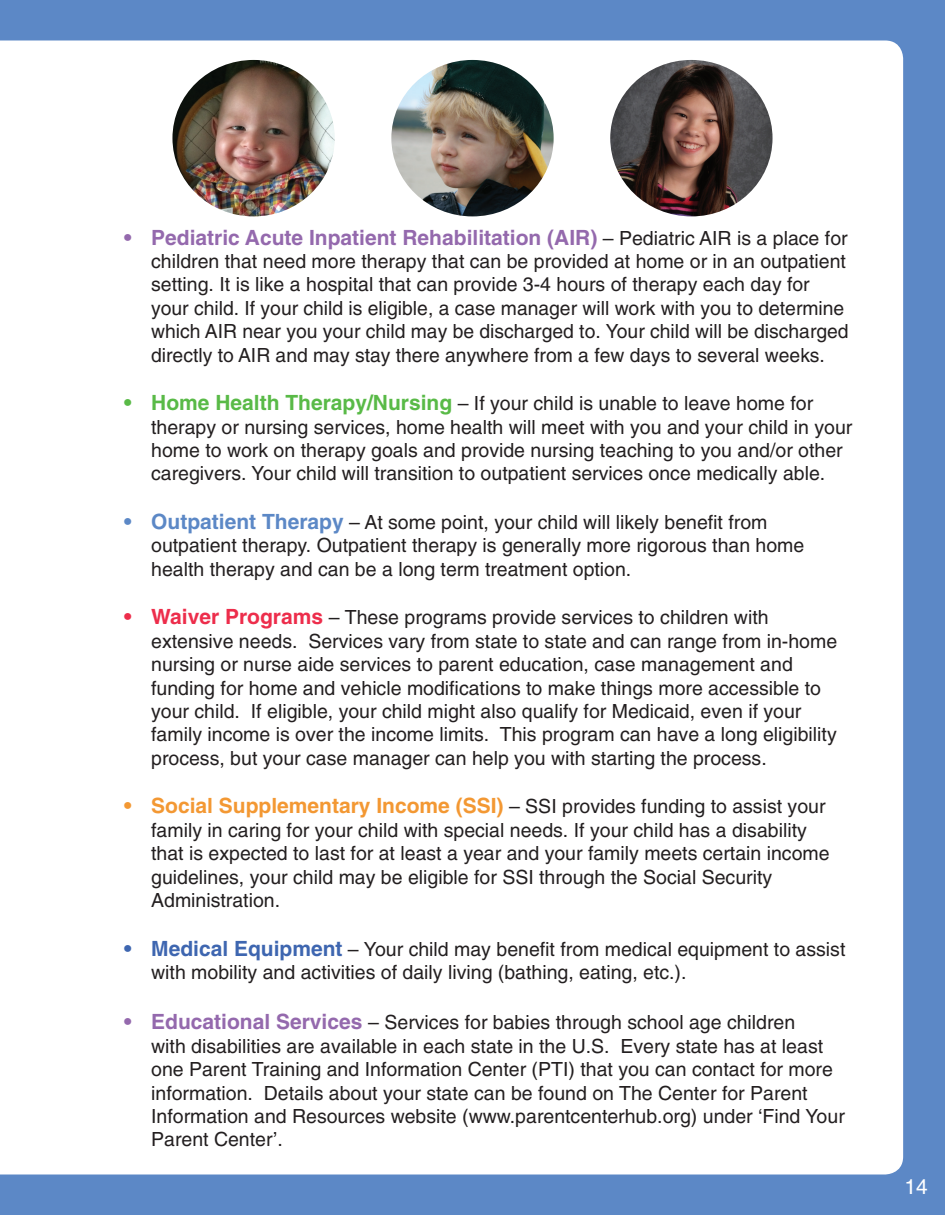
<style>
.page{position:relative;width:945px;height:1215px;background:#5c88c6}
.page>*{position:absolute;margin:0;border:0;box-sizing:border-box;transform-origin:0 0}
.t1{font:700 21px "Helvetica";color:#9469ad}
.t2{font:700 21px "Helvetica";color:#f39833}
.t3{font:21px "Helvetica";color:#fff}
.t4{font:19.5px/23.4px "Helvetica";color:#231f20}
.s1{font-weight:400;font-size:19.5px;color:#231f20}
.s2{font-weight:700;font-size:21px;color:#59ba47}
.s3{font-weight:700;font-size:21px;color:#5c88c6}
.s4{font-weight:700;font-size:21px;color:#ed2d4b}
.s5{font-weight:700;font-size:21px;color:#3e66b0}
.s6{font-weight:700;font-size:21px;color:#9469ad}
</style>
<div class="page">
<div style="left:0;top:40px;width:903px;height:1134px;background:#fff"></div>
<img style="left:172px;top:60px;width:163px;height:156px">
<img style="left:391px;top:60px;width:163px;height:156px">
<img style="left:610px;top:60px;width:163px;height:156px">
<p class="t1" style="left:124px;top:224px;width:725px">• Pediatric Acute Inpatient Rehabilitation (AIR) <span class="s1">– Pediatric AIR is a place for</span></p>
<p class="t4" style="left:151px;top:249px;width:699px">children that need more therapy that can be provided at home or in an outpatient setting. It is like a hospital that can provide 3-4 hours of therapy each day for your child. If your child is eligible, a case manager will work with you to determine which AIR near you your child may be discharged to. Your child will be discharged directly to AIR and may stay there anywhere from a few days to several weeks.</p>
<p class="t4" style="left:151px;top:392px;width:703px;text-indent:-27px"><span class="s2">• Home Health Therapy/Nursing</span> – If your child is unable to leave home for therapy or nursing services, home health will meet with you and your child in your home to work on therapy goals and provide nursing teaching to you and/or other caregivers. Your child will transition to outpatient services once medically able.</p>
<p class="t4" style="left:151px;top:510px;width:655px;text-indent:-27px"><span class="s3">• Outpatient Therapy</span> – At some point, your child will likely benefit from outpatient therapy. Outpatient therapy is generally more rigorous than home health therapy and can be a long term treatment option.</p>
<p class="t4" style="left:151px;top:606px;width:688px;text-indent:-27px"><span class="s4">• Waiver Programs</span> – These programs provide services to children with extensive needs. Services vary from state to state and can range from in-home nursing or nurse aide services to parent education, case management and funding for home and vehicle modifications to make things more accessible to your child. If eligible, your child might also qualify for Medicaid, even if your family income is over the income limits. This program can have a long eligibility process, but your case manager can help you with starting the process.</p>
<p class="t2" style="left:124px;top:793px;width:703px">• Social Supplementary Income (SSI) <span class="s1">– SSI provides funding to assist your</span></p>
<p class="t4" style="left:151px;top:818px;width:680px">family in caring for your child with special needs. If your child has a disability that is expected to last for at least a year and your family meets certain income guidelines, your child may be eligible for SSI through the Social Security Administration.</p>
<p class="t4" style="left:151px;top:937px;width:696px;text-indent:-27px"><span class="s5">• Medical Equipment</span> – Your child may benefit from medical equipment to assist with mobility and activities of daily living (bathing, eating, etc.).</p>
<p class="t4" style="left:151px;top:1011px;width:695px;text-indent:-27px"><span class="s6">• Educational Services</span> – Services for babies through school age children<br>with disabilities are available in each state in the U.S. Every state has at least one Parent Training and Information Center (PTI) that you can contact for more information. Details about your state can be found on The Center for Parent Information and Resources website (www.parentcenterhub.org) under ‘Find Your Parent Center’.</p>
<p class="t3" style="left:904px;top:1174px;width:25px">14</p>
</div>
